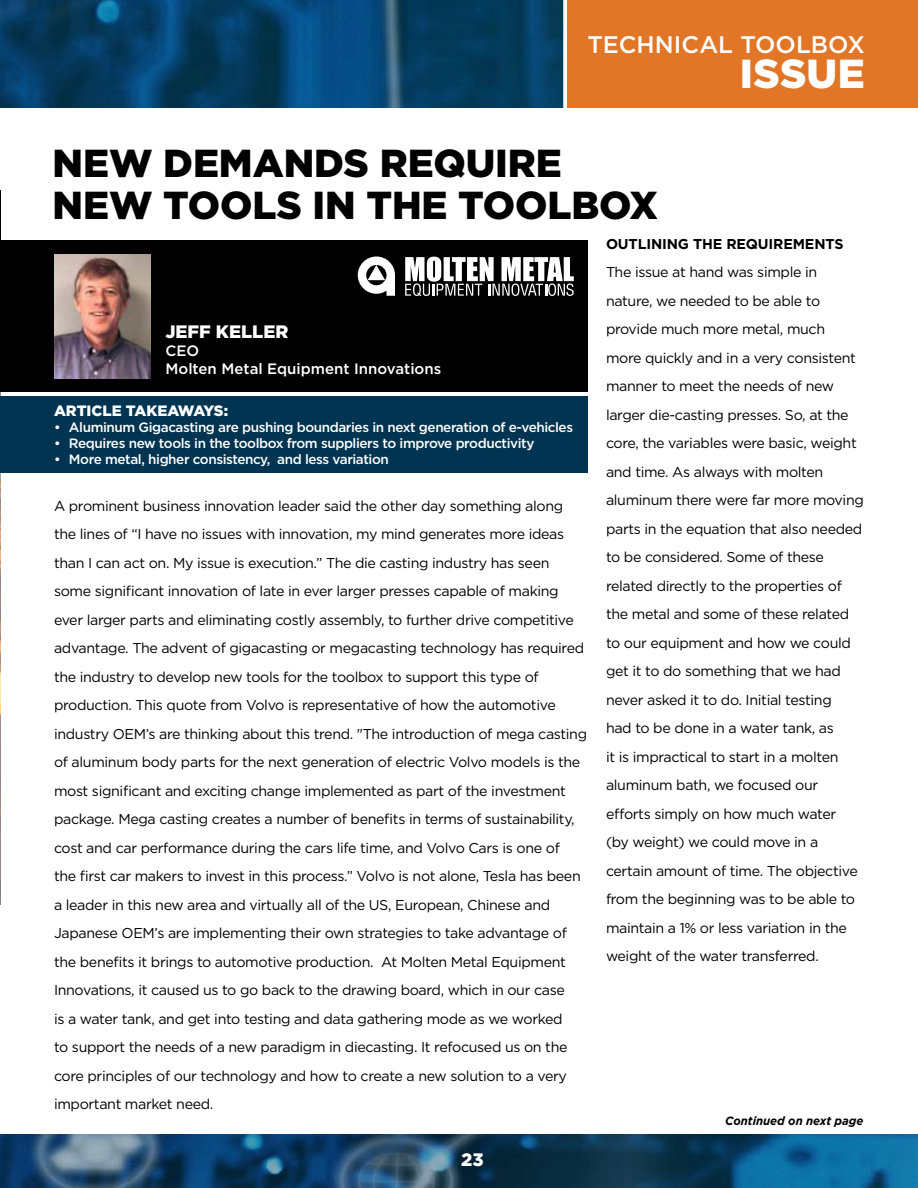
<style>
.page{position:relative;width:918px;height:1188px;background:#fff}
.page>*{position:absolute;margin:0;border:0;box-sizing:border-box;transform-origin:0 0}
.t1{font:900 40.5px "Gotham";letter-spacing:.005em;color:#fff}
.t2{font:900 39px/42px "Gotham";color:#000}
.t3{font:500 24px "Gotham";color:#fff}
.t4{font:900 18px "Gotham";color:#fff}
.t5{font:500 15px/18px "Gotham";color:#fff}
.t6{font:900 15px "Gotham";color:#fff}
.t7{font:14.25px/28.5px "Gotham";letter-spacing:-.025em;color:#000}
.t8{font:700 14.25px "Gotham";letter-spacing:-.01em;color:#000}
.t9{font:500 13.5px "Gotham";letter-spacing:-.03em;color:#fff}
.t10{font:italic 700 12px "Gotham";color:#000;scale:.95 1}
</style>
<div class="page">
<img style="left:0;top:392px;width:1px;height:512px">
<div style="left:0;top:396px;width:588px;height:76px;background:#003451"></div>
<div style="left:0;top:240px;width:588px;height:152px;background:#000"></div>
<svg style="left:358px;top:257px;width:37px;height:39px"></svg>
<svg style="left:405px;top:257px;width:169px;height:39px"></svg>
<img style="left:54px;top:255px;width:97px;height:124px">
<img style="left:0;top:0;width:563px;height:108px">
<img style="left:0;top:1135px;width:918px;height:53px">
<div style="left:567px;top:0;width:351px;height:108px;background:#e17627"></div>
<h3 class="t3" style="left:588px;top:29px;width:279px">TECHNICAL TOOLBOX</h3>
<h1 class="t1" style="left:740px;top:46px;width:126px">ISSUE</h1>
<h2 class="t2" style="left:52px;top:141px;width:607px">NEW DEMANDS REQUIRE<br>NEW TOOLS IN THE TOOLBOX</h2>
<p class="t4" style="left:165px;top:319px;width:124px">JEFF KELLER</p>
<p class="t5" style="left:165px;top:341px;width:277px">CEO<br>Molten Metal Equipment Innovations</p>
<p class="t6" style="left:54px;top:400px;width:176px">ARTICLE TAKEAWAYS:</p>
<p class="t9" style="left:54px;top:418px;width:521px">• Aluminum Gigacasting are pushing boundaries in next generation of e-vehicles</p>
<p class="t9" style="left:54px;top:434px;width:482px">• Requires new tools in the toolbox from suppliers to improve productivity</p>
<p class="t9" style="left:54px;top:451px;width:336px">• More metal, higher consistency, and less variation</p>
<p class="t7" style="left:54px;top:491px;width:535px">A prominent business innovation leader said the other day something along the lines of “I have no issues with innovation, my mind generates more ideas than I can act on. My issue is execution.” The die casting industry has seen some significant innovation of late in ever larger presses capable of making ever larger parts and eliminating costly assembly, to further drive competitive advantage. The advent of gigacasting or megacasting technology has required the industry to develop new tools for the toolbox to support this type of production. This quote from Volvo is representative of how the automotive industry OEM’s are thinking about this trend. "The introduction of mega casting of aluminum body parts for the next generation of electric Volvo models is the most significant and exciting change implemented as part of the investment package. Mega casting creates a number of benefits in terms of sustainability, cost and car performance during the cars life time, and Volvo Cars is one of<br>the first car makers to invest in this process.” Volvo is not alone, Tesla has been a leader in this new area and virtually all of the US, European, Chinese and Japanese OEM’s are implementing their own strategies to take advantage of the benefits it brings to automotive production. At Molten Metal Equipment Innovations, it caused us to go back to the drawing board, which in our case<br>is a water tank, and get into testing and data gathering mode as we worked<br>to support the needs of a new paradigm in diecasting. It refocused us on the core principles of our technology and how to create a new solution to a very important market need.</p>
<p class="t4" style="left:461px;top:1147px;width:24px">23</p>
<p class="t8" style="left:606px;top:235px;width:239px">OUTLINING THE REQUIREMENTS</p>
<p class="t7" style="left:606px;top:258px;width:259px">The issue at hand was simple in nature, we needed to be able to provide much more metal, much more quickly and in a very consistent manner to meet the needs of new larger die-casting presses. So, at the core, the variables were basic, weight and time. As always with molten aluminum there were far more moving parts in the equation that also needed to be considered. Some of these related directly to the properties of the metal and some of these related to our equipment and how we could get it to do something that we had never asked it to do. Initial testing<br>had to be done in a water tank, as<br>it is impractical to start in a molten aluminum bath, we focused our efforts simply on how much water<br>(by weight) we could move in a certain amount of time. The objective from the beginning was to be able to maintain a 1% or less variation in the weight of the water transferred.</p>
<p class="t10" style="left:725px;top:1113px;width:147px">Continued on next page</p>
</div>
